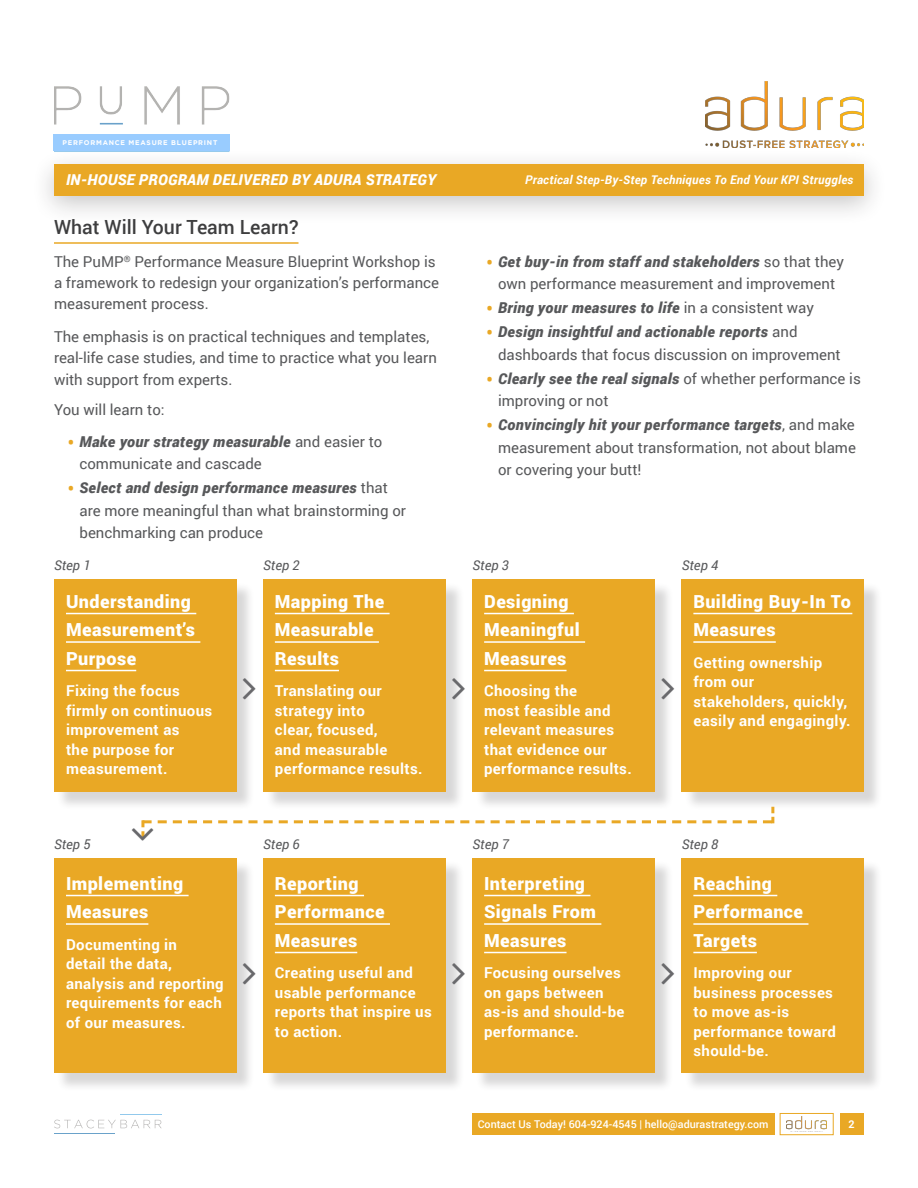
<style>
.page{position:relative;width:918px;height:1188px;background:#fff}
.page>*{position:absolute;margin:0;border:0;box-sizing:border-box;transform-origin:0 0}
.t1{font:500 19.5px "Roboto";color:#3e3e3f}
.Flow_Heading{font:900 18px/28.5px "Roboto";letter-spacing:.025em;color:#fff}
.t2{font:15px/22.5px "Roboto";color:#57585a}
.Flow_Chart{font:700 15px/19.5px "Roboto";letter-spacing:.025em;color:#fff}
.t3{font:italic 900 15px "Roboto";letter-spacing:.025em;color:#57585a}
.t4{font:italic 900 15px "Roboto";letter-spacing:.02em;color:#fff}
.Steps{font:italic 13.5px "Roboto";color:#57585a}
.t5{font:italic 700 12px "Roboto";letter-spacing:.02em;color:#fff}
.t6{font:500 10.8px "Roboto";color:#fff}
.t7{font:700 10.8px "Roboto";color:#fff}
.t8{font:700 6.75px "Gotham";letter-spacing:.115em;color:#fff}
.s1{font-size:21px;color:#e9a825}
.s2{font-weight:900;font-style:italic}
.s3{font-weight:400;font-style:normal;font-size:21px;color:#e9a825}
.s4{font-weight:400;font-style:normal}
</style>
<div class="page">
<div style="left:472px;top:1113px;width:303px;height:22px;background:#e9a825"></div>
<div style="left:840px;top:1113px;width:24px;height:22px;background:#e9a825"></div>
<div style="left:780px;top:1113px;width:54px;height:22px;border:1px solid #e9a825"></div>
<img style="left:786px;top:1117px;width:41px;height:13px">
<div style="left:31px;top:148px;width:856px;height:78px;background:#231f20;opacity:.25"></div>
<div style="left:54px;top:164px;width:810px;height:31px;background:#e9a825"></div>
<img style="left:705px;top:82px;width:159px;height:66px">
<svg style="left:54px;top:1120px;width:108px;height:8px"></svg>
<hr style="left:54px;top:1133px;width:60px;height:1px;background:#6aa2ca">
<hr style="left:120px;top:1115px;width:42px;height:1px;background:#92c9ec">
<img style="left:54px;top:86px;width:176px;height:67px">
<div style="left:53px;top:134px;width:177px;height:17px;background:#9cf"></div>
<hr style="left:54px;top:242px;width:245px;height:2px;background:#e9a825">
<div style="left:56px;top:582px;width:199px;height:229px;background:#231f20;opacity:.18"></div>
<div style="left:54px;top:580px;width:182px;height:212px;background:#e9a825"></div>
<div style="left:56px;top:860px;width:199px;height:232px;background:#231f20;opacity:.18"></div>
<div style="left:54px;top:858px;width:182px;height:215px;background:#e9a825"></div>
<div style="left:266px;top:582px;width:198px;height:229px;background:#231f20;opacity:.18"></div>
<div style="left:263px;top:580px;width:182px;height:212px;background:#e9a825"></div>
<div style="left:266px;top:860px;width:198px;height:232px;background:#231f20;opacity:.18"></div>
<div style="left:263px;top:858px;width:182px;height:215px;background:#e9a825"></div>
<div style="left:475px;top:582px;width:198px;height:229px;background:#231f20;opacity:.18"></div>
<div style="left:473px;top:580px;width:182px;height:212px;background:#e9a825"></div>
<div style="left:475px;top:860px;width:198px;height:232px;background:#231f20;opacity:.18"></div>
<div style="left:473px;top:858px;width:182px;height:215px;background:#e9a825"></div>
<div style="left:684px;top:582px;width:199px;height:229px;background:#231f20;opacity:.18"></div>
<div style="left:682px;top:580px;width:182px;height:212px;background:#e9a825"></div>
<div style="left:684px;top:860px;width:199px;height:232px;background:#231f20;opacity:.18"></div>
<div style="left:682px;top:858px;width:182px;height:215px;background:#e9a825"></div>
<hr style="left:66px;top:613px;width:130px;height:1px;background:#fff">
<hr style="left:66px;top:641px;width:134px;height:2px;background:#fff">
<hr style="left:66px;top:670px;width:70px;height:1px;background:#fff">
<hr style="left:66px;top:895px;width:123px;height:1px;background:#fff">
<hr style="left:66px;top:923px;width:82px;height:2px;background:#fff">
<hr style="left:275px;top:613px;width:115px;height:1px;background:#fff">
<hr style="left:275px;top:641px;width:104px;height:2px;background:#fff">
<hr style="left:275px;top:670px;width:64px;height:1px;background:#fff">
<hr style="left:275px;top:895px;width:89px;height:1px;background:#fff">
<hr style="left:275px;top:923px;width:115px;height:2px;background:#fff">
<hr style="left:275px;top:952px;width:82px;height:1px;background:#fff">
<hr style="left:484px;top:613px;width:90px;height:1px;background:#fff">
<hr style="left:484px;top:641px;width:101px;height:2px;background:#fff">
<hr style="left:484px;top:670px;width:83px;height:1px;background:#fff">
<hr style="left:484px;top:895px;width:106px;height:1px;background:#fff">
<hr style="left:484px;top:923px;width:117px;height:2px;background:#fff">
<hr style="left:484px;top:952px;width:83px;height:1px;background:#fff">
<hr style="left:693px;top:613px;width:159px;height:1px;background:#fff">
<hr style="left:693px;top:641px;width:83px;height:2px;background:#fff">
<hr style="left:693px;top:895px;width:84px;height:1px;background:#fff">
<hr style="left:693px;top:923px;width:115px;height:2px;background:#fff">
<hr style="left:693px;top:952px;width:64px;height:1px;background:#fff">
<svg style="left:243px;top:678px;width:12px;height:22px"></svg>
<svg style="left:243px;top:963px;width:12px;height:21px"></svg>
<svg style="left:452px;top:678px;width:12px;height:22px"></svg>
<svg style="left:452px;top:963px;width:12px;height:21px"></svg>
<svg style="left:662px;top:678px;width:11px;height:22px"></svg>
<svg style="left:662px;top:963px;width:11px;height:21px"></svg>
<svg style="left:132px;top:807px;width:642px;height:32px"></svg>
<p class="t8" style="left:62px;top:139px;width:156px">PERFORMANCE MEASURE BLUEPRINT</p>
<p class="t4" style="left:66px;top:169px;width:372px">IN-HOUSE PROGRAM DELIVERED BY ADURA STRATEGY</p>
<p class="t5" style="left:525px;top:171px;width:330px">Practical Step-By-Step Techniques To End Your KPI Struggles</p>
<p class="t1" style="left:54px;top:213px;width:246px">What Will Your Team Learn?</p>
<p class="t2" style="left:54px;top:251px;width:387px;line-height:21px">The PuMP<sup>®</sup> Performance Measure Blueprint Workshop is a framework to redesign your organization’s performance measurement process.</p>
<p class="t2" style="left:54px;top:326px;width:384px;line-height:21px">The emphasis is on practical techniques and templates, real-life case studies, and time to practice what you learn</p>
<p class="t2" style="left:54px;top:368px;width:180px">with support from experts.</p>
<p class="t2" style="left:54px;top:398px;width:112px">You will learn to:</p>
<p class="t2" style="left:80px;top:430px;width:304px;text-indent:-12px"><span class="s1">•</span> <span class="s2">Make your strategy measurable</span> and easier to communicate and cascade</p>
<p class="t2" style="left:80px;top:476px;width:328px;text-indent:-12px"><span class="s1">•</span> <span class="s2">Select and design performance measures</span> that are more meaningful than what brainstorming or benchmarking can produce</p>
<p class="Steps" style="left:54px;top:556px;width:38px">Step 1</p>
<p class="Flow_Heading" style="left:66px;top:586px;width:131px">Understanding<br>Measurement’s<br>Purpose</p>
<p class="Flow_Chart" style="left:66px;top:680px;width:148px">Fixing the focus firmly on continuous improvement as<br>the purpose for measurement.</p>
<p class="Steps" style="left:54px;top:835px;width:38px">Step 5</p>
<p class="Flow_Heading" style="left:66px;top:868px;width:119px">Implementing<br>Measures</p>
<p class="Flow_Chart" style="left:66px;top:934px;width:159px">Documenting in<br>detail the data, analysis and reporting requirements for each of our measures.</p>
<p class="Steps" style="left:263px;top:556px;width:38px">Step 2</p>
<p class="Flow_Heading" style="left:275px;top:586px;width:111px">Mapping The<br>Measurable<br>Results</p>
<p class="Flow_Chart" style="left:275px;top:680px;width:149px">Translating our strategy into<br>clear, focused,<br>and measurable performance results.</p>
<p class="Steps" style="left:263px;top:835px;width:38px">Step 6</p>
<p class="Flow_Heading" style="left:275px;top:868px;width:111px">Reporting<br>Performance<br>Measures</p>
<p class="Flow_Chart" style="left:275px;top:962px;width:159px">Creating useful and usable performance reports that inspire us to action.</p>
<p class="t2" style="left:486px;top:250px;width:359px;text-align:center"><span class="s1">•</span> <span class="s2">Get buy-in from staff and stakeholders</span> so that they own performance measurement and improvement</p>
<p class="t3" style="left:486px;top:297px;width:329px"><span class="s3">•</span> Bring your measures to life <span class="s4">in a consistent way</span></p>
<p class="t2" style="left:498px;top:320px;width:344px;text-indent:-12px"><span class="s1">•</span> <span class="s2">Design insightful and actionable reports</span> and dashboards that focus discussion on improvement</p>
<p class="t2" style="left:498px;top:367px;width:364px;text-indent:-12px"><span class="s1">•</span> <span class="s2">Clearly see the real signals</span> of whether performance is improving or not</p>
<p class="t2" style="left:498px;top:413px;width:359px;text-align:justify;text-indent:-12px"><span class="s1">•</span> <span class="s2">Convincingly hit your performance targets</span>, and make measurement about transformation, not about blame or covering your butt!</p>
<p class="Steps" style="left:473px;top:556px;width:38px">Step 3</p>
<p class="Flow_Heading" style="left:484px;top:586px;width:97px">Designing<br>Meaningful<br>Measures</p>
<p class="Flow_Chart" style="left:484px;top:680px;width:149px">Choosing the<br>most feasible and relevant measures that evidence our performance results.</p>
<p class="Steps" style="left:473px;top:835px;width:38px">Step 7</p>
<p class="Flow_Heading" style="left:484px;top:868px;width:113px">Interpreting<br>Signals From<br>Measures</p>
<p class="Flow_Chart" style="left:484px;top:962px;width:142px">Focusing ourselves on gaps between as-is and should-be performance.</p>
<p class="Steps" style="left:682px;top:556px;width:38px">Step 4</p>
<p class="Flow_Heading" style="left:693px;top:586px;width:159px">Building Buy-In To<br>Measures</p>
<p class="Flow_Chart" style="left:693px;top:652px;width:159px">Getting ownership from our stakeholders, quickly, easily and engagingly.</p>
<p class="Steps" style="left:682px;top:835px;width:38px">Step 8</p>
<p class="Flow_Heading" style="left:693px;top:868px;width:111px">Reaching<br>Performance<br>Targets</p>
<p class="Flow_Chart" style="left:693px;top:962px;width:144px">Improving our business processes to move as-is performance toward should-be.</p>
<p class="t6" style="left:478px;top:1116px;width:292px">Contact Us Today! 604-924-4545 | hello@adurastrategy.com</p>
<p class="t7" style="left:848px;top:1116px;width:8px">2</p>
</div>
